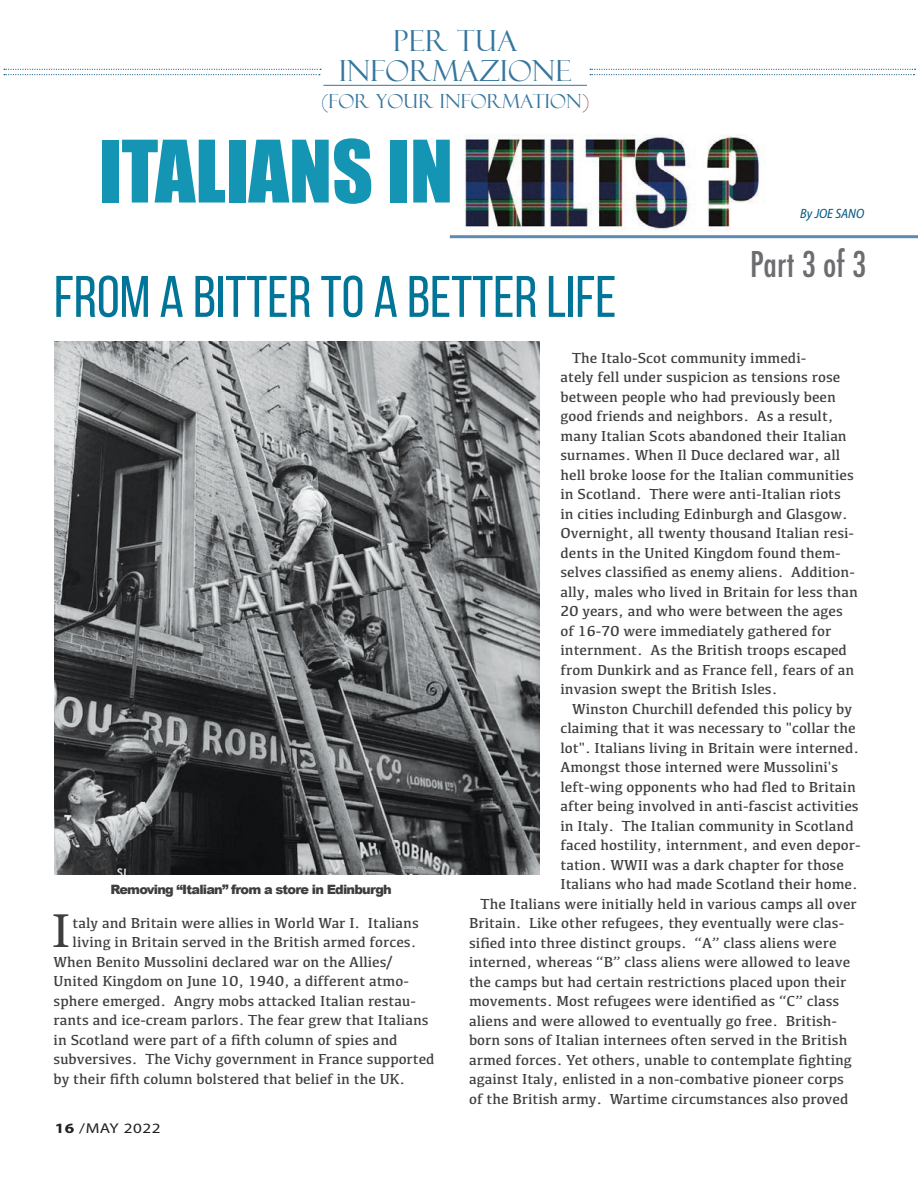
<style>
.page{position:relative;width:918px;height:1188px;background:#fff}
.page>*{position:absolute;margin:0;border:0;box-sizing:border-box;transform-origin:0 0}
.t1{font:79.5px "Impact";color:#1595b4}
.t2{font:58.5px "Bebas Neue";color:#007598}
.t3{font:47.4px "Georgia";color:#3e3e3f}
.t4{font:500 condensed 34.5px "Futura";color:#6c6d70}
.t5{font:29.1px/30.3px "Felix Titling";letter-spacing:.01em;color:#34769e;text-align:center}
.t6{font:19.5px "Felix Titling";letter-spacing:.01em;color:#34769e}
.t7{font:15px/19.5px "Kefa";color:#3e3e3f}
.t8{font:14.25px "Myriad Pro";letter-spacing:.035em;color:#231f20;scale:1.2 1}
.t9{font:italic semi-condensed 13.5px "Myriad Pro";color:#015580}
.t10{font:900 12.9px "Arial";letter-spacing:-.06em;color:#3e3e3f}
.s1{color:#9e5a61}
.s2{font-weight:700}
</style>
<div class="page">
<img style="left:449px;top:134px;width:326px;height:105px">
<svg style="left:4px;top:69px;width:317px;height:6px"></svg>
<svg style="left:590px;top:69px;width:326px;height:6px"></svg>
<hr style="left:323px;top:85px;width:264px;height:1px;background:#34769e">
<hr style="left:450px;top:235px;width:468px;height:3px;background:#5f8baf">
<img style="left:54px;top:341px;width:486px;height:533px">
<p class="t5" style="left:339px;top:26px;width:234px">PER TUA<br>INFORMAZIONE</p>
<p class="t6" style="left:321px;top:90px;width:269px">(FOR YOUR INFORMATION<span class="s1">)</span></p>
<p class="t1" style="left:99px;top:110px;width:356px">ITALIANS IN</p>
<p class="t2" style="left:54px;top:265px;width:564px">FROM A BITTER TO A BETTER LIFE</p>
<p class="t9" style="left:800px;top:206px;width:65px">By JOE SANO</p>
<p class="t4" style="left:750px;top:242px;width:118px">Part 3 of 3</p>
<p class="t10" style="left:111px;top:880px;width:283px">Removing “Italian” from a store in Edinburgh</p>
<p class="t3" style="left:52px;top:896px;width:20px">I</p>
<p class="t7" style="left:73px;top:912px;width:348px">taly and Britain were allies in World War I. Italians</p>
<p class="t7" style="left:73px;top:932px;width:345px">living in Britain served in the British armed forces.</p>
<p class="t7" style="left:54px;top:951px;width:340px">When Benito Mussolini declared war on the Allies/</p>
<p class="t7" style="left:54px;top:971px;width:357px">United Kingdom on June 10, 1940, a different atmo-</p>
<p class="t7" style="left:54px;top:990px;width:364px">sphere emerged. Angry mobs attacked Italian restau-</p>
<p class="t7" style="left:54px;top:1010px;width:377px">rants and ice-cream parlors. The fear grew that Italians</p>
<p class="t7" style="left:54px;top:1029px;width:346px">in Scotland were part of a fifth column of spies and</p>
<p class="t7" style="left:54px;top:1049px;width:383px">subversives. The Vichy government in France supported</p>
<p class="t7" style="left:54px;top:1068px;width:353px">by their fifth column bolstered that belief in the UK.</p>
<p class="t8" style="left:55px;top:1120px;width:90px"><span class="s2">16</span> /MAY 2022</p>
<p class="t7" style="left:561px;top:347px;width:299px;text-indent:12px">The Italo-Scot community immedi-<br>ately fell under suspicion as tensions rose between people who had previously been good friends and neighbors. As a result, many Italian Scots abandoned their Italian surnames. When Il Duce declared war, all hell broke loose for the Italian communities in Scotland. There were anti-Italian riots in cities including Edinburgh and Glasgow.<br>Overnight, all twenty thousand Italian resi&shy;dents in the United Kingdom found them&shy;selves classified as enemy aliens. Addition&shy;ally, males who lived in Britain for less than 20 years, and who were between the ages of 16-70 were immediately gathered for internment. As the British troops escaped from Dunkirk and as France fell, fears of an invasion swept the British Isles.</p>
<p class="t7" style="left:561px;top:698px;width:302px;text-indent:12px">Winston Churchill defended this policy by claiming that it was necessary to "collar the lot". Italians living in Britain were interned.<br>Amongst those interned were Mussolini's left-wing opponents who had fled to Britain after being involved in anti-fascist activities in Italy. The Italian community in Scotland faced hostility, internment, and even depor&shy;tation. WWII was a dark chapter for those Italians who had made Scotland their home.</p>
<p class="t7" style="left:469px;top:893px;width:389px;text-indent:12px">The Italians were initially held in various camps all over Britain. Like other refugees, they eventually were clas&shy;sified into three distinct groups. “A” class aliens were interned, whereas “B” class aliens were allowed to leave the camps but had certain restrictions placed upon their movements. Most refugees were identified as “C” class aliens and were allowed to eventually go free. British&shy;born sons of Italian internees often served in the British armed forces. Yet others, unable to contemplate fighting against Italy, enlisted in a non-combative pioneer corps of the British army. Wartime circumstances also proved</p>
</div>
